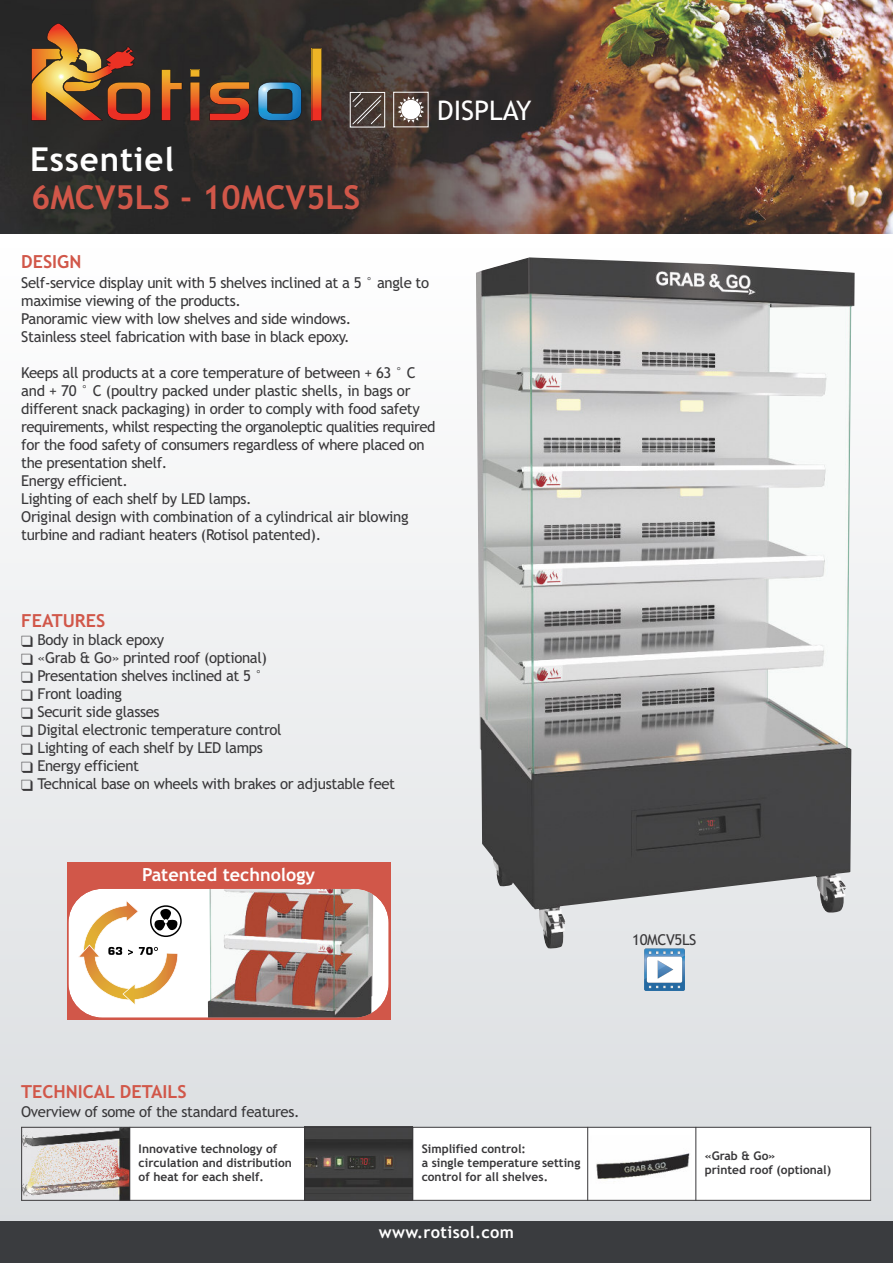
<style>
.page{position:relative;width:893px;height:1263px;background:#fff}
.page>*{position:absolute;margin:0;border:0;box-sizing:border-box;transform-origin:0 0}
.t1{font:700 33px "Trebuchet MS";color:#d15749}
.t2{font:700 33px "Trebuchet MS";letter-spacing:.025em;color:#fff}
.t3{font:27px "Trebuchet MS";color:#fff}
.t4{font:700 18px "Trebuchet MS";color:#d15749}
.t5{font:700 18px "Trebuchet MS";color:#fff}
.t6{font:700 16.5px "Trebuchet MS";letter-spacing:.02em;color:#fff}
.t7{font:15px/18px "Trebuchet MS";letter-spacing:-.025em;color:#39383a}
.t8{font:700 12px/14.4px "Trebuchet MS";color:#39383a}
</style>
<div class="page">
<div style="left:0;top:1220px;width:893px;height:43px;background:#3a3c3f"></div>
<div style="left:0;top:234px;width:893px;height:986px;background:linear-gradient(to bottom,#fff,#d9dcde)"></div>
<img style="left:0;top:0;width:893px;height:234px">
<svg style="left:312px;top:48px;width:10px;height:73px"></svg>
<svg style="left:258px;top:82px;width:44px;height:39px;background:#356582"></svg>
<svg style="left:209px;top:82px;width:41px;height:39px;background:#924525"></svg>
<svg style="left:190px;top:70px;width:10px;height:51px"></svg>
<svg style="left:161px;top:69px;width:21px;height:52px"></svg>
<svg style="left:31px;top:23px;width:120px;height:98px;background:#80522d"></svg>
<div style="left:350px;top:92px;width:35px;height:35px;border:1px solid #fff"></div>
<svg style="left:352px;top:93px;width:30px;height:32px"></svg>
<svg style="left:398px;top:96px;width:26px;height:27px"></svg>
<div style="left:401px;top:100px;width:20px;height:19px;background:#fff;border-radius:50%"></div>
<div style="left:393px;top:92px;width:35px;height:35px;border:1px solid #fff"></div>
<img style="left:476px;top:257px;width:379px;height:692px">
<img style="left:22px;top:1128px;width:107px;height:72px">
<div style="left:130px;top:1127px;width:175px;height:74px;background:#fff"></div>
<img style="left:305px;top:1128px;width:107px;height:72px">
<div style="left:413px;top:1127px;width:175px;height:74px;background:#fff"></div>
<div style="left:588px;top:1127px;width:108px;height:74px;background:#fff"></div>
<img style="left:590px;top:1153px;width:101px;height:47px">
<div style="left:696px;top:1127px;width:175px;height:74px;background:#fff"></div>
<hr style="left:21px;top:1127px;width:1px;height:74px;background:#39383a">
<hr style="left:129px;top:1127px;width:1px;height:74px;background:#39383a">
<hr style="left:304px;top:1127px;width:1px;height:74px;background:#39383a">
<hr style="left:412px;top:1127px;width:1px;height:74px;background:#39383a">
<hr style="left:587px;top:1127px;width:1px;height:74px;background:#39383a">
<hr style="left:695px;top:1127px;width:1px;height:74px;background:#39383a">
<hr style="left:870px;top:1127px;width:1px;height:74px;background:#39383a">
<hr style="left:21px;top:1127px;width:850px;height:1px;background:#39383a">
<hr style="left:21px;top:1200px;width:850px;height:1px;background:#39383a">
<svg style="left:644px;top:948px;width:41px;height:43px"></svg>
<div style="left:67px;top:862px;width:323px;height:157px;background:#d15749"></div>
<svg style="left:68px;top:889px;width:321px;height:129px;background:#cfb9b0"></svg>
<h1 class="t2" style="left:30px;top:141px;width:145px">Essentiel</h1>
<h1 class="t1" style="left:31px;top:179px;width:331px">6MCV5LS - 10MCV5LS</h1>
<h2 class="t3" style="left:437px;top:95px;width:96px">DISPLAY</h2>
<p class="t4" style="left:21px;top:252px;width:62px">DESIGN</p>
<p class="t7" style="left:21px;top:274px;width:409px">Self-service display unit with 5 shelves inclined at a 5 ° angle to maximise viewing of the products.<br>Panoramic view with low shelves and side windows.<br>Stainless steel fabrication with base in black epoxy.</p>
<p class="t7" style="left:21px;top:364px;width:416px">Keeps all products at a core temperature of between + 63 ° C and + 70 ° C (poultry packed under plastic shells, in bags or different snack packaging) in order to comply with food safety requirements, whilst respecting the organoleptic qualities required for the food safety of consumers regardless of where placed on the presentation shelf.<br>Energy efficient.<br>Lighting of each shelf by LED lamps.<br>Original design with combination of a cylindrical air blowing turbine and radiant heaters (Rotisol patented).</p>
<p class="t4" style="left:21px;top:610px;width:86px">FEATURES</p>
<p class="t7" style="left:21px;top:631px;width:144px">❑ Body in black epoxy</p>
<p class="t7" style="left:21px;top:649px;width:247px">❑ «Grab &amp; Go» printed roof (optional)</p>
<p class="t7" style="left:21px;top:667px;width:243px">❑ Presentation shelves inclined at 5 °</p>
<p class="t7" style="left:21px;top:685px;width:102px">❑ Front loading</p>
<p class="t7" style="left:21px;top:703px;width:140px">❑ Securit side glasses</p>
<p class="t7" style="left:21px;top:721px;width:262px">❑ Digital electronic temperature control</p>
<p class="t7" style="left:21px;top:739px;width:243px">❑ Lighting of each shelf by LED lamps</p>
<p class="t7" style="left:21px;top:757px;width:119px">❑ Energy efficient</p>
<p class="t7" style="left:21px;top:775px;width:375px">❑ Technical base on wheels with brakes or adjustable feet</p>
<p class="t5" style="left:142px;top:864px;width:175px">Patented technology</p>
<p class="t7" style="left:632px;top:931px;width:66px">10MCV5LS</p>
<p class="t4" style="left:21px;top:1081px;width:167px">TECHNICAL DETAILS</p>
<p class="t7" style="left:21px;top:1103px;width:280px">Overview of some of the standard features.</p>
<p class="t8" style="left:139px;top:1141px;width:155px">Innovative technology of circulation and distribution of heat for each shelf.</p>
<p class="t8" style="left:422px;top:1141px;width:160px">Simplified control:<br>a single temperature setting control for all shelves.</p>
<p class="t8" style="left:705px;top:1148px;width:128px">«Grab &amp; Go»<br>printed roof (optional)</p>
<p class="t6" style="left:379px;top:1223px;width:137px">www.rotisol.com</p>
</div>
